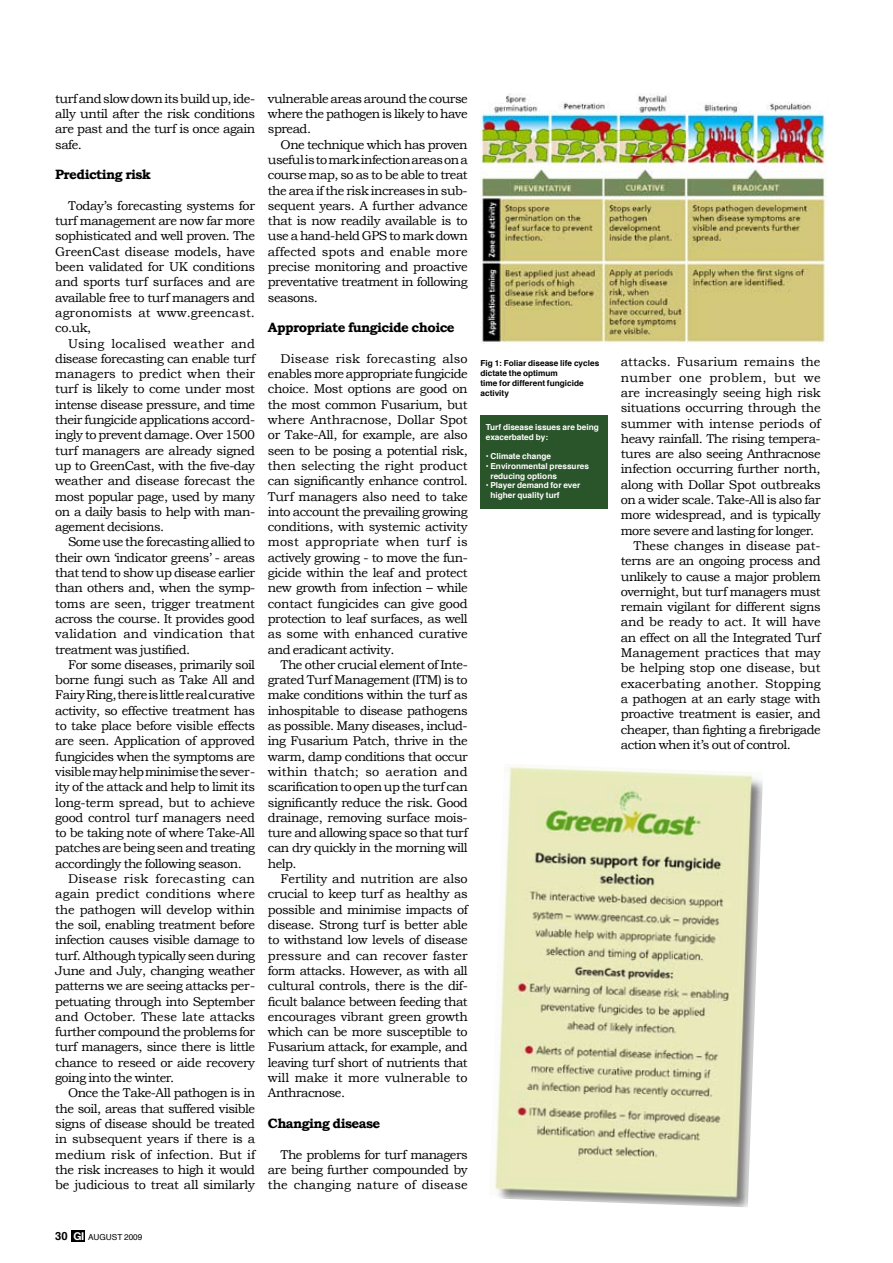
<style>
.page{position:relative;width:893px;height:1263px;background:#fff}
.page>*{position:absolute;margin:0;border:0;box-sizing:border-box;transform-origin:0 0}
.t1{font:700 13.5px "Bookman Old Style";letter-spacing:-.04em;color:#000}
.t2{font:12.75px/15.3px "Bookman Old Style";letter-spacing:-.035em;color:#000;text-align:justify}
.t3{font:12.75px "Bookman Old Style";letter-spacing:-.015em;color:#000}
.t4{font:12.75px "Bookman Old Style";letter-spacing:-.01em;color:#000}
.t5{font:12.75px "Bookman Old Style";letter-spacing:.005em;color:#000}
.t6{font:12.75px "Bookman Old Style";color:#000}
.t7{font:12.75px "Bookman Old Style";letter-spacing:-.005em;color:#000}
.t8{font:12.75px "Bookman Old Style";letter-spacing:.02em;color:#000}
.t9{font:700 8.25px/9.8px "Helvetica";color:#fff}
.t10{font:700 8.25px/9.8px "Helvetica";color:#000}
.t11{font:8.25px "Helvetica";color:#000}
.s1{font-weight:700;font-size:11.25px}
.s2{font-family:"Helvetica Neue";font-weight:700;font-size:10.8px;color:#fff}
</style>
<div class="page">
<div style="left:71px;top:1230px;width:14px;height:11px;background:#000"></div>
<img style="left:480px;top:94px;width:347px;height:249px">
<img style="left:489px;top:766px;width:274px;height:441px">
<div style="left:480px;top:415px;width:128px;height:94px;background:#2a542a"></div>
<p class="t2" style="left:55px;top:91px;width:201px">turf and slow down its build up, ide&shy;ally until after the risk conditions are past and the turf is once again safe.</p>
<p class="t1" style="left:55px;top:166px;width:97px">Predicting risk</p>
<p class="t2" style="left:55px;top:198px;width:201px;text-indent:13px">Today’s forecasting systems for turf management are now far more sophisticated and well proven. The GreenCast disease models, have been validated for UK conditions and sports turf surfaces and are available free to turf managers and agronomists at www.greencast. co.uk,</p>
<p class="t2" style="left:55px;top:335px;width:201px;text-indent:13px">Using localised weather and disease forecasting can enable turf managers to predict when their turf is likely to come under most intense disease pressure, and time their fungicide applications accord&shy;ingly to prevent damage. Over 1500 turf managers are already signed up to GreenCast, with the five-day weather and disease forecast the most popular page, used by many on a daily basis to help with man&shy;agement decisions.</p>
<p class="t2" style="left:55px;top:534px;width:201px;text-indent:13px">Some use the forecasting allied to their own ‘indicator greens’ - areas that tend to show up disease earlier than others and, when the symp&shy;toms are seen, trigger treatment across the course. It provides good validation and vindication that treatment was justified.</p>
<p class="t2" style="left:55px;top:657px;width:201px;text-indent:13px">For some diseases, primarily soil borne fungi such as Take All and Fairy Ring, there is little real curative activity, so effective treatment has to take place before visible effects are seen. Application of approved fungicides when the symptoms are visible may help minimise the sever&shy;ity of the attack and help to limit its long-term spread, but to achieve good control turf managers need to be taking note of where Take-All patches are being seen and treating accordingly the following season.</p>
<p class="t2" style="left:55px;top:871px;width:201px;text-indent:13px">Disease risk forecasting can again predict conditions where the pathogen will develop within the soil, enabling treatment before infection causes visible damage to turf. Although typically seen during June and July, changing weather patterns we are seeing attacks per&shy;petuating through into September and October. These late attacks further compound the problems for turf managers, since there is little chance to reseed or aide recovery going into the winter.</p>
<p class="t2" style="left:55px;top:1085px;width:201px;text-indent:13px">Once the Take-All pathogen is in the soil, areas that suffered visible signs of disease should be treated in subsequent years if there is a medium risk of infection. But if the risk increases to high it would be judicious to treat all similarly</p>
<p class="t2" style="left:268px;top:91px;width:201px">vulnerable areas around the course where the pathogen is likely to have spread.</p>
<p class="t2" style="left:268px;top:137px;width:201px;text-indent:13px">One technique which has proven useful is to mark infection areas on a course map, so as to be able to treat the area if the risk increases in sub&shy;sequent years. A further advance that is now readily available is to use a hand-held GPS to mark down affected spots and enable more precise monitoring and proactive preventative treatment in following seasons.</p>
<p class="t1" style="left:268px;top:319px;width:188px">Appropriate fungicide choice</p>
<p class="t2" style="left:268px;top:351px;width:201px;text-indent:13px">Disease risk forecasting also enables more appropriate fungicide choice. Most options are good on the most common Fusarium, but where Anthracnose, Dollar Spot or Take-All, for example, are also seen to be posing a potential risk, then selecting the right product can significantly enhance control.<br>Turf managers also need to take into account the prevailing growing conditions, with systemic activity most appropriate when turf is actively growing - to move the fun&shy;gicide within the leaf and protect new growth from infection – while contact fungicides can give good protection to leaf surfaces, as well as some with enhanced curative and eradicant activity.</p>
<p class="t2" style="left:268px;top:657px;width:201px;text-indent:13px">The other crucial element of Inte&shy;grated Turf Management (ITM) is to make conditions within the turf as inhospitable to disease pathogens as possible. Many diseases, includ&shy;ing Fusarium Patch, thrive in the warm, damp conditions that occur within thatch; so aeration and scarification to open up the turf can significantly reduce the risk. Good drainage, removing surface mois&shy;ture and allowing space so that turf can dry quickly in the morning will help.</p>
<p class="t2" style="left:268px;top:871px;width:201px;text-indent:13px">Fertility and nutrition are also crucial to keep turf as healthy as possible and minimise impacts of disease. Strong turf is better able to withstand low levels of disease pressure and can recover faster form attacks. However, as with all cultural controls, there is the dif&shy;ficult balance between feeding that encourages vibrant green growth which can be more susceptible to Fusarium attack, for example, and leaving turf short of nutrients that will make it more vulnerable to Anthracnose.</p>
<p class="t1" style="left:268px;top:1115px;width:114px">Changing disease</p>
<p class="t2" style="left:268px;top:1146px;width:201px;text-indent:13px">The problems for turf managers are being further compounded by the changing nature of disease</p>
<p class="t10" style="left:480px;top:359px;width:120px">Fig 1: Foliar disease life cycles dictate the optimum<br>time for different fungicide activity</p>
<p class="t9" style="left:486px;top:422px;width:115px">Turf disease issues are being exacerbated by:</p>
<p class="t9" style="left:486px;top:452px;width:67px">• Climate change</p>
<p class="t9" style="left:490px;top:461px;width:100px;text-indent:-5px">• Environmental pressures reducing options</p>
<p class="t9" style="left:490px;top:481px;width:91px;text-indent:-5px">• Player demand for ever higher quality turf</p>
<p class="t11" style="left:55px;top:1231px;width:89px"><span class="s1">30</span> <span class="s2">GI</span> AUGUST 2009</p>
<p class="t6" style="left:621px;top:355px;width:201px">attacks. Fusarium remains the</p>
<p class="t8" style="left:621px;top:370px;width:201px">number one problem, but we</p>
<p class="t3" style="left:621px;top:385px;width:201px">are increasingly seeing high risk</p>
<p class="t2" style="left:621px;top:400px;width:201px">situations occurring through the</p>
<p class="t7" style="left:621px;top:416px;width:201px">summer with intense periods of</p>
<p class="t2" style="left:621px;top:431px;width:201px">heavy rainfall. The rising tempera-</p>
<p class="t2" style="left:621px;top:446px;width:201px">tures are also seeing Anthracnose</p>
<p class="t2" style="left:621px;top:461px;width:201px">infection occurring further north,</p>
<p class="t2" style="left:621px;top:477px;width:201px">along with Dollar Spot outbreaks</p>
<p class="t2" style="left:621px;top:492px;width:201px">on a wider scale. Take-All is also far</p>
<p class="t2" style="left:621px;top:507px;width:201px">more widespread, and is typically</p>
<p class="t2" style="left:621px;top:523px;width:195px">more severe and lasting for longer.</p>
<p class="t3" style="left:634px;top:538px;width:189px">These changes in disease pat-</p>
<p class="t2" style="left:621px;top:553px;width:201px">terns are an ongoing process and</p>
<p class="t2" style="left:621px;top:569px;width:201px">unlikely to cause a major problem</p>
<p class="t2" style="left:621px;top:584px;width:201px">overnight, but turf managers must</p>
<p class="t2" style="left:621px;top:599px;width:201px">remain vigilant for different signs</p>
<p class="t4" style="left:621px;top:615px;width:201px">and be ready to act. It will have</p>
<p class="t2" style="left:621px;top:630px;width:201px">an effect on all the Integrated Turf</p>
<p class="t4" style="left:621px;top:645px;width:201px">Management practices that may</p>
<p class="t2" style="left:621px;top:660px;width:201px">be helping stop one disease, but</p>
<p class="t5" style="left:621px;top:676px;width:201px">exacerbating another. Stopping</p>
<p class="t2" style="left:621px;top:691px;width:201px">a pathogen at an early stage with</p>
<p class="t2" style="left:621px;top:706px;width:201px">proactive treatment is easier, and</p>
<p class="t2" style="left:621px;top:722px;width:201px">cheaper, than fighting a firebrigade</p>
<p class="t2" style="left:621px;top:737px;width:171px">action when it’s out of control.</p>
</div>
